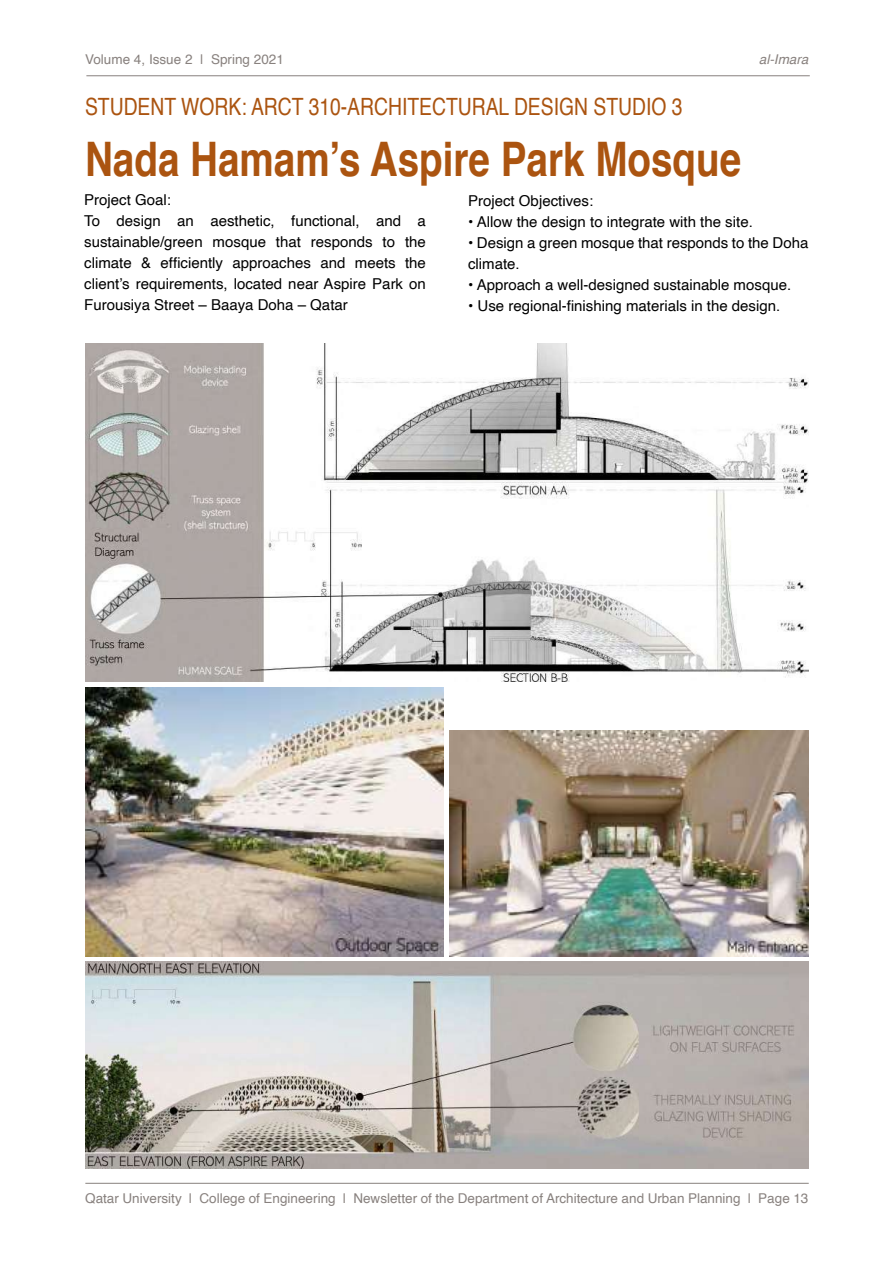
<style>
.page{position:relative;width:892px;height:1262px;background:#fff}
.page>*{position:absolute;margin:0;border:0;box-sizing:border-box;transform-origin:0 0}
.t1{font:700 47.55px "Helvetica";color:#ab5410;scale:.81 1}
.t2{font:23.85px "Helvetica";color:#ab5410;scale:.81 1}
.t3{font:15px/21px "Helvetica";color:#000}
.t4{font:13.5px "Helvetica";color:#88817e}
.t5{font:italic 13.5px "Helvetica";color:#88817e}
</style>
<div class="page">
<hr style="left:86px;top:75px;width:723px;height:1px;background:#88817e">
<hr style="left:85px;top:1182px;width:723px;height:1px;background:#88817e">
<img style="left:85px;top:343px;width:723px;height:338px">
<img style="left:85px;top:961px;width:723px;height:207px">
<img style="left:449px;top:730px;width:359px;height:226px">
<img style="left:85px;top:687px;width:358px;height:269px">
<p class="t4" style="left:85px;top:49px;width:200px">Volume 4, Issue 2 | Spring 2021</p>
<p class="t5" style="left:758px;top:48px;width:51px">al-Imara</p>
<h2 class="t2" style="left:85px;top:88px;width:739px">STUDENT WORK: ARCT 310-ARCHITECTURAL DESIGN STUDIO 3</h2>
<h1 class="t1" style="left:85px;top:121px;width:811px">Nada Hamam’s Aspire Park Mosque</h1>
<p class="t3" style="left:84px;top:189px;width:343px">Project Goal:<br>To design an aesthetic, functional, and a sustainable/green mosque that responds to the climate &amp; efficiently approaches and meets the client’s requirements, located near Aspire Park on Furousiya Street – Baaya Doha – Qatar</p>
<p class="t3" style="left:468px;top:190px;width:127px">Project Objectives:</p>
<p class="t3" style="left:468px;top:211px;width:286px">• Allow the design to integrate with the site.</p>
<p class="t3" style="left:468px;top:232px;width:342px">• Design a green mosque that responds to the Doha climate.</p>
<p class="t3" style="left:468px;top:274px;width:324px">• Approach a well-designed sustainable mosque.</p>
<p class="t3" style="left:468px;top:295px;width:314px">• Use regional-finishing materials in the design.</p>
<p class="t4" style="left:85px;top:1187px;width:724px">Qatar University | College of Engineering | Newsletter of the Department of Architecture and Urban Planning | Page 13</p>
</div>
